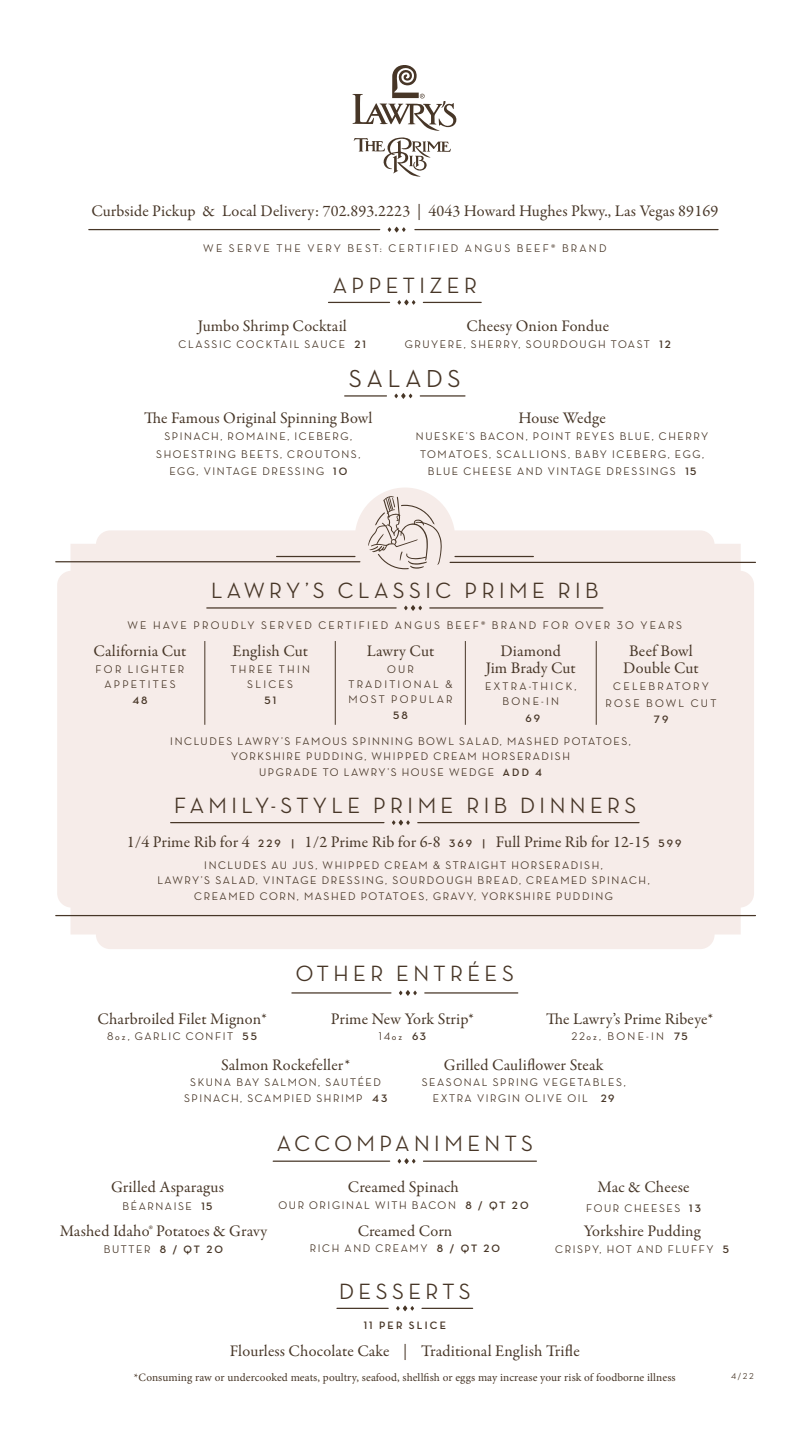
<style>
.page{position:relative;width:810px;height:1440px;background:#fff}
.page>*{position:absolute;margin:0;border:0;box-sizing:border-box;transform-origin:0 0}
.Menu_Item{font:500 25px "Neutraface Display";letter-spacing:.2em;color:#473627}
.Section_Head{font:500 22.5px "Neutraface Display";letter-spacing:.2em;color:#473627}
.Menu_Item-2{font:16.25px/17.5px "Garamond Premr Pro";letter-spacing:.01em;color:#473627;text-align:center}
.Item_Description{font:16.25px "Garamond Premr Pro";letter-spacing:.01em;color:#473627}
.Decorative_Line{font:16.25px "Garamond Premr Pro";letter-spacing:.01em;color:#473627}
.Sauces___Butters{font:16.25px "Garamond Premr Pro";letter-spacing:.01em;color:#473627}
.Section_Head-2{font:16.25px "Garamond Premr Pro";letter-spacing:.01em;color:#473627}
.Item_Description-2{font:500 11.25px/16px "Neutraface Display";letter-spacing:.14em;color:#473627;text-align:center}
.Menu_Item-3{font:500 11.25px/17.5px "Neutraface Display";letter-spacing:.14em;color:#473627;text-align:center}
.Item_Description-3{font:500 11.25px/15px "Neutraface Display";letter-spacing:.2em;color:#473627;text-align:center}
.Section_Description{font:500 11.25px "Neutraface Display";letter-spacing:.2em;color:#473627}
.Copywrite_Info{font:11.25px "Minion Pro";letter-spacing:.01em;color:#473627}
.Section_Head-3{font:500 11.25px "Neutraface Display";letter-spacing:.14em;color:#473627}
.Menu_Item-4{font:500 11.25px "Neutraface Display";letter-spacing:.2em;color:#473627}
.Item_Description-4{font:700 11px "Neutraface Display";letter-spacing:.2em;color:#473627}
.Sauces___Butters-2{font:700 11px "Neutraface Display";letter-spacing:.2em;color:#473627}
.Item_Description-5{font:500 8.75px "Neutraface Display";color:#473627}
.s1{font-weight:700;font-size:11px}
.s2{font-family:"Neutraface Display";font-weight:700;font-size:11px}
</style>
<div class="page">
<svg style="left:57px;top:488px;width:697px;height:461px;background:#f6edea"></svg>
<hr style="left:56px;top:915px;width:699px;height:1px;background:#473627">
<hr style="left:455px;top:556px;width:78px;height:1px;background:#473627">
<hr style="left:277px;top:556px;width:78px;height:1px;background:#473627">
<svg style="left:368px;top:496px;width:74px;height:73px;background:#e1d6d2"></svg>
<hr style="left:56px;top:561px;width:304px;height:1px;background:#473627">
<hr style="left:450px;top:562px;width:305px;height:1px;background:#473627">
<hr style="left:207px;top:607px;width:189px;height:2px;background:#473627">
<hr style="left:430px;top:607px;width:173px;height:2px;background:#473627">
<svg style="left:404px;top:605px;width:18px;height:6px"></svg>
<svg style="left:354px;top:137px;width:97px;height:40px"></svg>
<svg style="left:352px;top:65px;width:105px;height:66px"></svg>
<hr style="left:89px;top:229px;width:291px;height:1px;background:#473627">
<hr style="left:415px;top:229px;width:303px;height:1px;background:#473627">
<svg style="left:388px;top:227px;width:18px;height:6px"></svg>
<hr style="left:171px;top:822px;width:213px;height:1px;background:#473627">
<hr style="left:418px;top:822px;width:221px;height:1px;background:#473627">
<svg style="left:392px;top:820px;width:18px;height:6px"></svg>
<hr style="left:205px;top:641px;width:1px;height:84px;background:#473627">
<hr style="left:335px;top:641px;width:1px;height:84px;background:#473627">
<hr style="left:465px;top:641px;width:1px;height:84px;background:#473627">
<hr style="left:596px;top:641px;width:1px;height:84px;background:#473627">
<hr style="left:273px;top:1161px;width:117px;height:1px;background:#473627">
<hr style="left:423px;top:1161px;width:113px;height:1px;background:#473627">
<svg style="left:398px;top:1158px;width:18px;height:6px"></svg>
<hr style="left:329px;top:302px;width:61px;height:1px;background:#473627">
<hr style="left:423px;top:302px;width:58px;height:1px;background:#473627">
<svg style="left:398px;top:300px;width:17px;height:5px"></svg>
<hr style="left:337px;top:1308px;width:51px;height:1px;background:#473627">
<hr style="left:422px;top:1308px;width:51px;height:1px;background:#473627">
<svg style="left:396px;top:1305px;width:18px;height:6px"></svg>
<hr style="left:345px;top:395px;width:41px;height:2px;background:#473627">
<hr style="left:420px;top:395px;width:45px;height:2px;background:#473627">
<svg style="left:394px;top:393px;width:18px;height:6px"></svg>
<hr style="left:292px;top:992px;width:99px;height:2px;background:#473627">
<hr style="left:425px;top:992px;width:93px;height:2px;background:#473627">
<svg style="left:399px;top:990px;width:18px;height:6px"></svg>
<p class="Menu_Item-2" style="left:91px;top:203px;width:629px">Curbside Pickup &amp; Local Delivery: 702.893.2223 | 4043 Howard Hughes Pkwy., Las Vegas 89169</p>
<p class="Section_Description" style="left:203px;top:242px;width:405px">WE SERVE THE VERY BEST: CERTIFIED ANGUS BEEF® BRAND</p>
<p class="Section_Head" style="left:333px;top:273px;width:146px">APPETIZER</p>
<p class="Section_Head-2" style="left:198px;top:316px;width:151px">Jumbo Shrimp Cocktail</p>
<p class="Section_Head-3" style="left:179px;top:338px;width:189px">CLASSIC COCKTAIL SAUCE <span class="s1">21</span></p>
<p class="Section_Head-2" style="left:467px;top:316px;width:144px">Cheesy Onion Fondue</p>
<p class="Section_Head-3" style="left:405px;top:338px;width:268px">GRUYERE, SHERRY, SOURDOUGH TOAST <span class="s1">12</span></p>
<p class="Menu_Item" style="left:349px;top:365px;width:113px">SALADS</p>
<p class="Menu_Item-2" style="left:144px;top:409px;width:230px">The Famous Original Spinning Bowl</p>
<p class="Menu_Item-3" style="left:156px;top:428px;width:206px">SPINACH, ROMAINE, ICEBERG,<br>SHOESTRING BEETS, CROUTONS,<br>EGG, VINTAGE DRESSING <span class="s1">10</span></p>
<p class="Menu_Item-2" style="left:518px;top:409px;width:89px">House Wedge</p>
<p class="Menu_Item-3" style="left:416px;top:428px;width:294px">NUESKE’S BACON, POINT REYES BLUE, CHERRY<br>TOMATOES, SCALLIONS, BABY ICEBERG, EGG,<br>BLUE CHEESE AND VINTAGE DRESSINGS <span class="s1">15</span></p>
<p class="Section_Head" style="left:211px;top:578px;width:389px">LAWRY’S CLASSIC PRIME RIB</p>
<p class="Section_Description" style="left:127px;top:619px;width:556px">WE HAVE PROUDLY SERVED CERTIFIED ANGUS BEEF® BRAND FOR OVER 30 YEARS</p>
<p class="Menu_Item-2" style="left:94px;top:643px;width:94px">California Cut</p>
<p class="Item_Description-3" style="left:96px;top:662px;width:90px">FOR LIGHTER<br>APPETITES</p>
<p class="Item_Description-4" style="left:132px;top:694px;width:17px">48</p>
<p class="Menu_Item-2" style="left:233px;top:643px;width:77px">English Cut</p>
<p class="Item_Description-3" style="left:231px;top:662px;width:81px">THREE THIN<br>SLICES</p>
<p class="Item_Description-4" style="left:264px;top:694px;width:13px">51</p>
<p class="Menu_Item-2" style="left:367px;top:643px;width:69px">Lawry Cut</p>
<p class="Item_Description-3" style="left:348px;top:662px;width:106px">OUR<br>TRADITIONAL &amp;<br>MOST POPULAR</p>
<p class="Item_Description-4" style="left:393px;top:709px;width:16px">58</p>
<p class="Menu_Item-2" style="left:486px;top:643px;width:92px">Diamond<br>Jim Brady Cut</p>
<p class="Item_Description-3" style="left:485px;top:679px;width:93px">EXTRA-THICK,<br>BONE-IN</p>
<p class="Item_Description-4" style="left:526px;top:712px;width:16px">69</p>
<p class="Menu_Item-2" style="left:623px;top:643px;width:77px">Beef Bowl<br>Double Cut</p>
<p class="Item_Description-3" style="left:606px;top:678px;width:112px;line-height:16.2px">CELEBRATORY<br>ROSE BOWL CUT</p>
<p class="Item_Description-4" style="left:654px;top:713px;width:16px">79</p>
<p class="Item_Description-2" style="left:170px;top:733px;width:462px">INCLUDES LAWRY’S FAMOUS SPINNING BOWL SALAD, MASHED POTATOES,<br>YORKSHIRE PUDDING, WHIPPED CREAM HORSERADISH<br>UPGRADE TO LAWRY’S HOUSE WEDGE <span class="s1">ADD 4</span></p>
<p class="Section_Head" style="left:174px;top:793px;width:463px">FAMILY-STYLE PRIME RIB DINNERS</p>
<p class="Decorative_Line" style="left:127px;top:832px;width:556px">1/4 Prime Rib for 4 <span class="s2">2 2 9 |</span> 1/2 Prime Rib for 6-8 <span class="s2">3 6 9 |</span> Full Prime Rib for 12-15 <span class="s2">5 9 9</span></p>
<p class="Item_Description-2" style="left:157px;top:857px;width:494px;line-height:15.6px">INCLUDES AU JUS, WHIPPED CREAM &amp; STRAIGHT HORSERADISH,<br>LAWRY’S SALAD, VINTAGE DRESSING, SOURDOUGH BREAD, CREAMED SPINACH,<br>CREAMED CORN, MASHED POTATOES, GRAVY, YORKSHIRE PUDDING</p>
<p class="Menu_Item-2" style="left:98px;top:1011px;width:171px">Charbroiled Filet Mignon*</p>
<p class="Menu_Item-3" style="left:107px;top:1028px;width:152px">8oz, GARLIC CONFIT <span class="s1">55</span></p>
<p class="Section_Head" style="left:296px;top:961px;width:219px">OTHER ENTRÉES</p>
<p class="Menu_Item-2" style="left:331px;top:1011px;width:144px">Prime New York Strip*</p>
<p class="Menu_Item-3" style="left:379px;top:1027px;width:49px">14oz <span class="s1">63</span></p>
<p class="Menu_Item-2" style="left:546px;top:1011px;width:169px">The Lawry’s Prime Ribeye*</p>
<p class="Menu_Item-4" style="left:572px;top:1030px;width:118px">22oz, BONE-IN <span class="s1">75</span></p>
<p class="Item_Description" style="left:221px;top:1056px;width:131px">Salmon Rockefeller*</p>
<p class="Item_Description-2" style="left:184px;top:1074px;width:205px">SKUNA BAY SALMON, SAUTÉED<br>SPINACH, SCAMPIED SHRIMP <span class="s1">43</span></p>
<p class="Menu_Item-2" style="left:444px;top:1057px;width:161px">Grilled Cauliflower Steak</p>
<p class="Menu_Item-3" style="left:422px;top:1074px;width:205px;line-height:15.6px">SEASONAL SPRING VEGETABLES,<br>EXTRA VIRGIN OLIVE OIL <span class="s1">29</span></p>
<p class="Section_Head" style="left:277px;top:1131px;width:258px">ACCOMPANIMENTS</p>
<p class="Item_Description" style="left:111px;top:1177px;width:114px">Grilled Asparagus</p>
<p class="Item_Description-2" style="left:123px;top:1198px;width:91px">BÉARNAISE <span class="s1">15</span></p>
<p class="Item_Description" style="left:60px;top:1221px;width:209px">Mashed Idaho® Potatoes &amp; Gravy</p>
<p class="Item_Description-2" style="left:104px;top:1242px;width:121px">BUTTER <span class="s1">8 / QT 20</span></p>
<p class="Item_Description" style="left:348px;top:1177px;width:112px">Creamed Spinach</p>
<p class="Item_Description-2" style="left:278px;top:1197px;width:251px">OUR ORIGINAL WITH BACON <span class="s1">8 / QT 20</span></p>
<p class="Item_Description" style="left:358px;top:1221px;width:96px">Creamed Corn</p>
<p class="Item_Description-2" style="left:310px;top:1240px;width:192px">RICH AND CREAMY <span class="s1">8 / QT 20</span></p>
<p class="Menu_Item-2" style="left:598px;top:1179px;width:93px">Mac &amp; Cheese</p>
<p class="Item_Description-2" style="left:586px;top:1200px;width:116px">FOUR CHEESES <span class="s1">13</span></p>
<p class="Item_Description" style="left:584px;top:1221px;width:118px">Yorkshire Pudding</p>
<p class="Item_Description-2" style="left:555px;top:1242px;width:175px">CRISPY, HOT AND FLUFFY <span class="s1">5</span></p>
<p class="Section_Head" style="left:339px;top:1279px;width:133px">DESSERTS</p>
<p class="Sauces___Butters-2" style="left:364px;top:1319px;width:84px">11 PER SLICE</p>
<p class="Sauces___Butters" style="left:230px;top:1341px;width:351px">Flourless Chocolate Cake | Traditional English Trifle</p>
<p class="Copywrite_Info" style="left:134px;top:1369px;width:543px">*Consuming raw or undercooked meats, poultry, seafood, shellfish or eggs may increase your risk of foodborne illness</p>
<p class="Item_Description-5" style="left:731px;top:1371px;width:24px">4/22</p>
</div>
